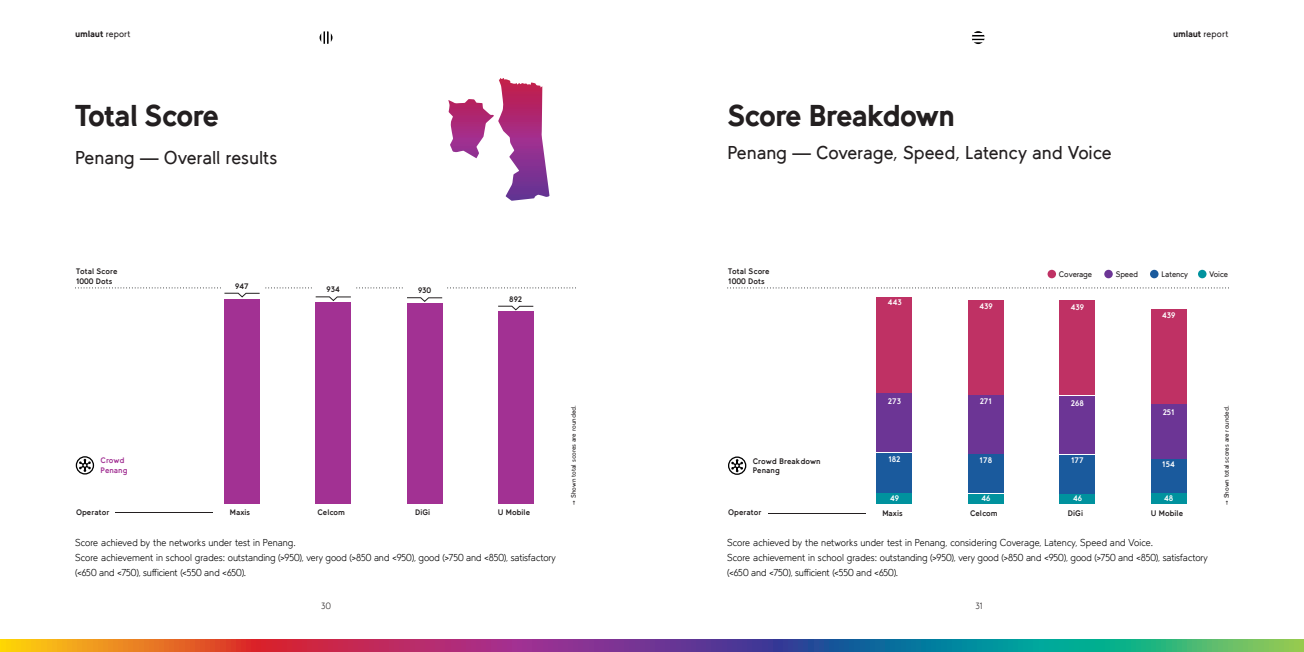
<style>
.page{position:relative;width:1304px;height:652px;background:#fff}
.page>*{position:absolute;margin:0;border:0;box-sizing:border-box;transform-origin:0 0}
.Headline___M{font:900 30px "Umlaut Tilde";letter-spacing:-.045em;color:#231f20}
.Subline{font:18.5px "Tilde";letter-spacing:-.005em;color:#231f20}
.Headline___M-2{font:18.5px "Tilde";letter-spacing:-.005em;color:#231f20}
.Text___M{font:300 10px/15px "Tilde";letter-spacing:-.01em;color:#000001}
.t1{font:900 9px "Tilde";letter-spacing:-.03em;color:#231f20}
.t2{font:300 9px "Tilde";color:#231f20}
.t3{font:700 8px/9.6px "Tilde";color:#231f20}
.t4{font:700 8px "Tilde";letter-spacing:-.01em;color:#fff}
.Text___S{font:8px "Tilde";letter-spacing:-.02em;color:#231f20}
.t5{font:700 8px/9.6px "Tilde";color:#a23193}
.t6{font:6.5px "Tilde";color:#231f20}
.s1{font-weight:400}
</style>
<div class="page">
<svg style="left:0;top:639px;width:1304px;height:13px;background:#79686e"></svg>
<div style="left:224px;top:299px;width:36px;height:205px;background:#a23193"></div>
<div style="left:316px;top:302px;width:35px;height:202px;background:#a23193"></div>
<div style="left:407px;top:303px;width:35px;height:201px;background:#a23193"></div>
<div style="left:498px;top:311px;width:36px;height:193px;background:#a23193"></div>
<svg style="left:75px;top:287px;width:501px;height:24px"></svg>
<svg style="left:76px;top:456px;width:18px;height:19px"></svg>
<hr style="left:116px;top:512px;width:97px;height:1px;background:#231f20">
<div style="left:1060px;top:494px;width:35px;height:10px;background:#00929e"></div>
<div style="left:1060px;top:455px;width:35px;height:38px;background:#1a5a9d"></div>
<div style="left:1060px;top:396px;width:35px;height:58px;background:#6c3595"></div>
<div style="left:1060px;top:301px;width:35px;height:94px;background:#bf3164"></div>
<div style="left:1151px;top:494px;width:35px;height:10px;background:#00929e"></div>
<div style="left:1151px;top:459px;width:35px;height:34px;background:#1a5a9d"></div>
<div style="left:1151px;top:404px;width:35px;height:55px;background:#6c3595"></div>
<div style="left:1151px;top:309px;width:35px;height:95px;background:#bf3164"></div>
<div style="left:968px;top:494px;width:36px;height:10px;background:#00929e"></div>
<div style="left:968px;top:455px;width:36px;height:38px;background:#1a5a9d"></div>
<div style="left:968px;top:395px;width:36px;height:59px;background:#6c3595"></div>
<div style="left:968px;top:300px;width:36px;height:94px;background:#bf3164"></div>
<div style="left:877px;top:493px;width:35px;height:11px;background:#00929e"></div>
<div style="left:877px;top:453px;width:35px;height:40px;background:#1a5a9d"></div>
<div style="left:877px;top:393px;width:35px;height:59px;background:#6c3595"></div>
<div style="left:877px;top:297px;width:35px;height:96px;background:#bf3164"></div>
<svg style="left:728px;top:287px;width:501px;height:1px"></svg>
<svg style="left:728px;top:456px;width:18px;height:19px"></svg>
<hr style="left:768px;top:513px;width:98px;height:1px;background:#231f20">
<div style="left:1048px;top:270px;width:8px;height:8px;background:#bf3164;border-radius:50%"></div>
<div style="left:1104px;top:270px;width:9px;height:8px;background:#6c3595;border-radius:50%"></div>
<div style="left:1150px;top:270px;width:8px;height:8px;background:#1a5a9d;border-radius:50%"></div>
<div style="left:1198px;top:270px;width:8px;height:8px;background:#00929e;border-radius:50%"></div>
<svg style="left:448px;top:78px;width:102px;height:123px"></svg>
<svg style="left:320px;top:31px;width:13px;height:13px"></svg>
<svg style="left:972px;top:31px;width:13px;height:13px"></svg>
<p class="t1" style="left:75px;top:29px;width:57px">umlaut <span class="s1">report</span></p>
<p class="t1" style="left:1173px;top:29px;width:57px">umlaut <span class="s1">report</span></p>
<p class="Headline___M" style="left:75px;top:97px;width:145px">Total Score</p>
<p class="Headline___M-2" style="left:75px;top:146px;width:204px">Penang — Overall results</p>
<p class="Headline___M" style="left:727px;top:97px;width:229px">Score Breakdown</p>
<p class="Subline" style="left:727px;top:141px;width:386px">Penang — Coverage, Speed, Latency and Voice</p>
<p class="t3" style="left:76px;top:266px;width:43px">Total Score<br>1000 Dots</p>
<p class="t3" style="left:235px;top:281px;width:15px">947</p>
<p class="t3" style="left:327px;top:285px;width:15px">934</p>
<p class="t3" style="left:418px;top:286px;width:15px">930</p>
<p class="t3" style="left:728px;top:266px;width:43px">Total Score<br>1000 Dots</p>
<p class="Text___S" style="left:1059px;top:269px;width:35px">Coverage</p>
<p class="Text___S" style="left:1116px;top:269px;width:24px">Speed</p>
<p class="Text___S" style="left:1162px;top:270px;width:28px">Latency</p>
<p class="Text___S" style="left:1210px;top:270px;width:20px">Voice</p>
<p class="t3" style="left:509px;top:294px;width:14px">892</p>
<p class="t4" style="left:887px;top:298px;width:16px">443</p>
<p class="t4" style="left:979px;top:302px;width:15px">439</p>
<p class="t4" style="left:1071px;top:302px;width:15px">439</p>
<p class="t4" style="left:1162px;top:311px;width:15px">439</p>
<p class="t5" style="left:101px;top:456px;width:29px">Crowd<br>Penang</p>
<p class="t3" style="left:76px;top:507px;width:35px">Operator</p>
<p class="t3" style="left:230px;top:508px;width:22px">Maxis</p>
<p class="t3" style="left:318px;top:508px;width:29px">Celcom</p>
<p class="t3" style="left:415px;top:508px;width:17px">DiGi</p>
<p class="t3" style="left:498px;top:508px;width:34px">U Mobile</p>
<p class="t6" style="left:570px;top:505px;width:101px;rotate:-90deg">- Shown total scores are rounded.</p>
<p class="t3" style="left:753px;top:456px;width:69px">Crowd Breakdown<br>Penang</p>
<p class="t3" style="left:728px;top:508px;width:35px">Operator</p>
<p class="t4" style="left:888px;top:396px;width:15px">273</p>
<p class="t4" style="left:980px;top:397px;width:14px">271</p>
<p class="t4" style="left:1071px;top:398px;width:14px">268</p>
<p class="t4" style="left:888px;top:454px;width:14px">182</p>
<p class="t4" style="left:980px;top:455px;width:14px">178</p>
<p class="t4" style="left:1071px;top:456px;width:14px">177</p>
<p class="t4" style="left:1163px;top:407px;width:13px">251</p>
<p class="t4" style="left:1162px;top:460px;width:14px">154</p>
<p class="t4" style="left:890px;top:494px;width:11px">49</p>
<p class="t4" style="left:981px;top:494px;width:11px">46</p>
<p class="t4" style="left:1073px;top:494px;width:11px">46</p>
<p class="t4" style="left:1164px;top:494px;width:11px">48</p>
<p class="t3" style="left:882px;top:508px;width:22px">Maxis</p>
<p class="t3" style="left:970px;top:508px;width:29px">Celcom</p>
<p class="t3" style="left:1068px;top:508px;width:17px">DiGi</p>
<p class="t3" style="left:1151px;top:508px;width:34px">U Mobile</p>
<p class="t6" style="left:1223px;top:498px;width:95px;rotate:-90deg">Shown total scores are rounded.</p>
<p class="Text___M" style="left:75px;top:535px;width:482px">Score achieved by the networks under test in Penang.<br>Score achievement in school grades: outstanding (&gt;950), very good (&gt;850 and &lt;950), good (&gt;750 and &lt;850), satisfactory (&lt;650 and &lt;750), sufficient (&lt;550 and &lt;650).</p>
<p class="Text___M" style="left:727px;top:535px;width:482px">Score achieved by the networks under test in Penang, considering Coverage, Latency, Speed and Voice.<br>Score achievement in school grades: outstanding (&gt;950), very good (&gt;850 and &lt;950), good (&gt;750 and &lt;850), satisfactory (&lt;650 and &lt;750), sufficient (&lt;550 and &lt;650).</p>
<p class="t2" style="left:321px;top:601px;width:11px">30</p>
<p class="t2" style="left:975px;top:601px;width:9px">31</p>
</div>
